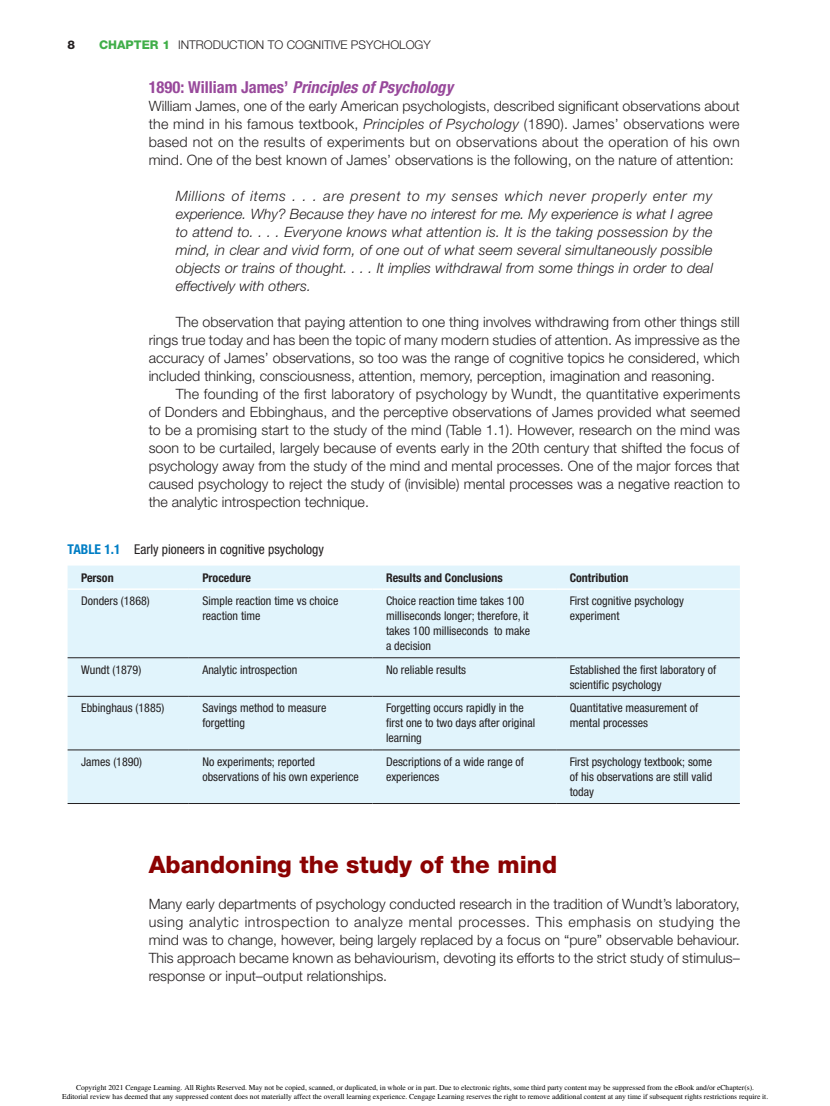
<style>
.page{position:relative;width:830px;height:1106px;background:#fff}
.page>*{position:absolute;margin:0;border:0;box-sizing:border-box;transform-origin:0 0}
.t1{font:800 24px "Helvetica Neue LT Std";color:#8b0202}
.t2{font:italic 700 condensed 16.5px "Helvetica Neue LT Std";color:#98499b}
.t3{font:300 14.25px/18px "Helvetica Neue LT Std";color:#231f20;text-align:justify}
.t4{font:italic 300 14.25px/18px "Helvetica Neue LT Std";letter-spacing:.005em;color:#231f20;text-align:justify}
.t5{font:condensed 13.5px "Helvetica Neue LT Std";color:#231f20}
.t6{font:condensed 12px/15px "Helvetica Neue LT Std";color:#231f20}
.t7{font:700 condensed 12px "Helvetica Neue LT Std";color:#231f20}
.t8{font:300 12px "Helvetica Neue LT Std";color:#231f20}
.t9{font:800 12px "Helvetica Neue LT Std";color:#40ae49}
.t10{font:800 12px "Helvetica Neue LT Std";color:#231f20}
.t11{font:7.5px/9.6px "Times";color:#000;text-align:center}
.s1{font-weight:800;color:#40ae49}
.s2{font-style:normal}
.s3{font-style:italic}
.s4{font-weight:700;color:#007ec5}
</style>
<div class="page">
<div style="left:68px;top:565px;width:671px;height:238px;background:#e1f4fc"></div>
<div style="left:68px;top:590px;width:671px;height:159px;background:#e1f4fc"></div>
<hr style="left:68px;top:696px;width:121px;height:1px;background:#231f20">
<hr style="left:189px;top:696px;width:183px;height:1px;background:#231f20">
<hr style="left:372px;top:696px;width:184px;height:1px;background:#231f20">
<hr style="left:556px;top:696px;width:183px;height:1px;background:#231f20">
<hr style="left:68px;top:588px;width:121px;height:2px;background:#fff">
<hr style="left:189px;top:588px;width:183px;height:2px;background:#fff">
<hr style="left:372px;top:588px;width:184px;height:2px;background:#fff">
<hr style="left:556px;top:588px;width:183px;height:2px;background:#fff">
<hr style="left:68px;top:657px;width:121px;height:1px;background:#231f20">
<hr style="left:189px;top:657px;width:183px;height:1px;background:#231f20">
<hr style="left:372px;top:657px;width:184px;height:1px;background:#231f20">
<hr style="left:556px;top:657px;width:183px;height:1px;background:#231f20">
<hr style="left:68px;top:749px;width:121px;height:1px;background:#231f20">
<hr style="left:189px;top:749px;width:183px;height:1px;background:#231f20">
<hr style="left:372px;top:749px;width:184px;height:1px;background:#231f20">
<hr style="left:556px;top:749px;width:183px;height:1px;background:#231f20">
<hr style="left:68px;top:803px;width:121px;height:1px;background:#231f20">
<hr style="left:189px;top:803px;width:183px;height:1px;background:#231f20">
<hr style="left:372px;top:803px;width:184px;height:1px;background:#231f20">
<hr style="left:556px;top:803px;width:183px;height:1px;background:#231f20">
<p class="t10" style="left:68px;top:38px;width:9px">8</p>
<p class="t9" style="left:99px;top:38px;width:19px">Chapter</p>
<p class="t8" style="left:162px;top:38px;width:270px"><span class="s1">1</span> Introduction to Cognitive Psychology</p>
<p class="t2" style="left:149px;top:77px;width:306px"><span class="s2">1890: William James’</span> Principles of Psychology</p>
<p class="t3" style="left:149px;top:97px;width:592px">William James, one of the early American psychologists, described significant observations about the mind in his famous textbook, <span class="s3">Principles of Psychology</span> (1890). James’ observations were based not on the results of experiments but on observations about the operation of his own mind. One of the best known of James’ observations is the following, on the nature of attention:</p>
<p class="t4" style="left:176px;top:187px;width:538px">Millions of items . . . are present to my senses which never properly enter my experience. Why? Because they have no interest for me. My experience is what I agree to attend to. . . . Everyone knows what attention is. It is the taking possession by the mind, in clear and vivid form, of one out of what seem several simultaneously possible objects or trains of thought. . . . It implies withdrawal from some things in order to deal effectively with others.</p>
<p class="t3" style="left:176px;top:313px;width:565px">The observation that paying attention to one thing involves withdrawing from other things still</p>
<p class="t3" style="left:149px;top:331px;width:592px">rings true today and has been the topic of many modern studies of attention. As impressive as the</p>
<p class="t3" style="left:149px;top:349px;width:592px">accuracy of James’ observations, so too was the range of cognitive topics he considered, which</p>
<p class="t3" style="left:149px;top:367px;width:567px">included thinking, consciousness, attention, memory, perception, imagination and reasoning.</p>
<p class="t3" style="left:176px;top:385px;width:565px">The founding of the first laboratory of psychology by Wundt, the quantitative experiments</p>
<p class="t3" style="left:149px;top:403px;width:592px">of Donders and Ebbinghaus, and the perceptive observations of James provided what seemed</p>
<p class="t3" style="left:149px;top:421px;width:592px">to be a promising start to the study of the mind (Table 1.1). However, research on the mind was</p>
<p class="t3" style="left:149px;top:439px;width:592px">soon to be curtailed, largely because of events early in the 20th century that shifted the focus of</p>
<p class="t3" style="left:149px;top:457px;width:592px">psychology away from the study of the mind and mental processes. One of the major forces that</p>
<p class="t3" style="left:149px;top:475px;width:592px">caused psychology to reject the study of (invisible) mental processes was a negative reaction to</p>
<p class="t3" style="left:149px;top:493px;width:222px">the analytic introspection technique.</p>
<p class="t5" style="left:68px;top:541px;width:258px"><span class="s4">TABLE 1.1</span> Early pioneers in cognitive psychology</p>
<p class="t7" style="left:81px;top:570px;width:34px">Person</p>
<p class="t7" style="left:202px;top:570px;width:50px">Procedure</p>
<p class="t7" style="left:386px;top:570px;width:118px">Results and Conclusions</p>
<p class="t7" style="left:569px;top:570px;width:60px">Contribution</p>
<p class="t6" style="left:81px;top:593px;width:70px">Donders (1868)</p>
<p class="t6" style="left:202px;top:593px;width:137px">Simple reaction time vs choice reaction time</p>
<p class="t6" style="left:386px;top:593px;width:145px">Choice reaction time takes 100 milliseconds longer; therefore, it takes 100 milliseconds to make a decision</p>
<p class="t6" style="left:569px;top:593px;width:116px">First cognitive psychology experiment</p>
<p class="t6" style="left:81px;top:662px;width:62px">Wundt (1879)</p>
<p class="t6" style="left:202px;top:662px;width:97px">Analytic introspection</p>
<p class="t6" style="left:386px;top:662px;width:81px">No reliable results</p>
<p class="t6" style="left:569px;top:662px;width:148px">Established the first laboratory of scientific psychology</p>
<p class="t6" style="left:81px;top:700px;width:85px">Ebbinghaus (1885)</p>
<p class="t6" style="left:202px;top:700px;width:126px">Savings method to measure forgetting</p>
<p class="t6" style="left:386px;top:700px;width:150px">Forgetting occurs rapidly in the first one to two days after original learning</p>
<p class="t6" style="left:569px;top:700px;width:130px">Quantitative measurement of mental processes</p>
<p class="t6" style="left:81px;top:754px;width:63px">James (1890)</p>
<p class="t6" style="left:202px;top:754px;width:158px">No experiments; reported observations of his own experience</p>
<p class="t6" style="left:386px;top:754px;width:139px">Descriptions of a wide range of experiences</p>
<p class="t6" style="left:569px;top:754px;width:144px;text-align:justify">First psychology textbook; some of his observations are still valid today</p>
<p class="t1" style="left:149px;top:850px;width:410px">Abandoning the study of the mind</p>
<p class="t3" style="left:149px;top:894px;width:592px">Many early departments of psychology conducted research in the tradition of Wundt’s laboratory, using analytic introspection to analyze mental processes. This emphasis on studying the mind was to change, however, being largely replaced by a focus on “pure” observable behaviour.<br>This approach became known as behaviourism, devoting its efforts to the strict study of stimulus– response or input–output relationships.</p>
<p class="t11" style="left:62px;top:1082px;width:707px">Copyright 2021 Cengage Learning. All Rights Reserved. May not be copied, scanned, or duplicated, in whole or in part. Due to electronic rights, some third party content may be suppressed from the eBook and/or eChapter(s).<br>Editorial review has deemed that any suppressed content does not materially affect the overall learning experience. Cengage Learning reserves the right to remove additional content at any time if subsequent rights restrictions require it.</p>
</div>
